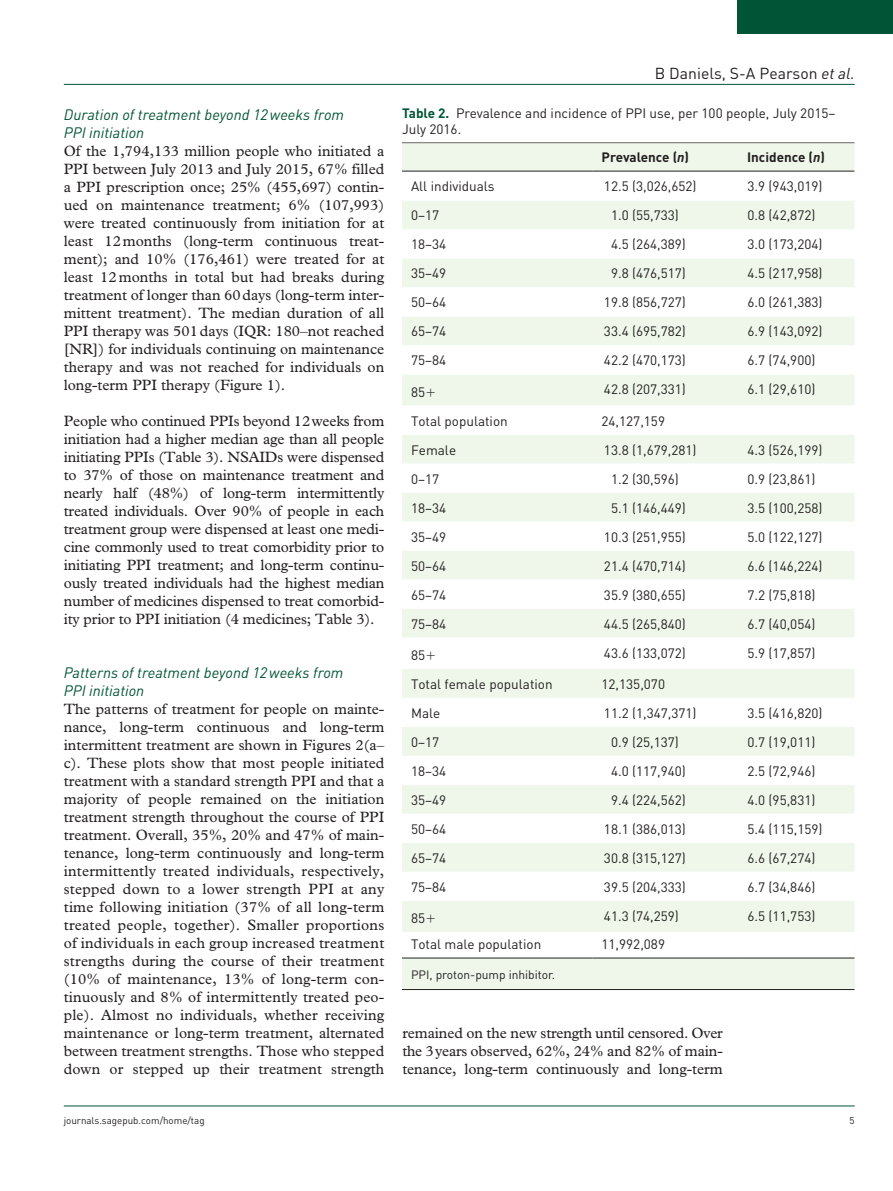
<style>
.page{position:relative;width:893px;height:1191px;background:#fff}
.page>*{position:absolute;margin:0;border:0;box-sizing:border-box;transform-origin:0 0}
.t1{font:15.75px "DIN";color:#231f20}
.t2{font:15px/18px "Plantin Std";color:#231f20;text-align:justify}
.t3{font:italic 15px/18px "DIN";color:#015436}
.t4{font:13.5px/15.8px "DIN";color:#231f20}
.t5{font:700 13.5px "DIN";color:#231f20}
.t6{font:12px "DIN";color:#231f20}
.t7{font:9.75px "DIN";color:#231f20}
.s1{font-style:italic}
.s2{font-weight:700;color:#015436}
</style>
<div class="page">
<hr style="left:64px;top:84px;width:791px;height:1px;background:#015436">
<hr style="left:64px;top:1105px;width:791px;height:1px;background:#015436">
<div style="left:738px;top:0;width:155px;height:34px;background:#015436"></div>
<div style="left:402px;top:949px;width:452px;height:40px;background:#eff7ea"></div>
<hr style="left:402px;top:989px;width:452px;height:1px;background:#231f20">
<svg style="left:402px;top:143px;width:452px;height:28px;fill:#eff7ea"></svg>
<svg style="left:402px;top:201px;width:452px;height:756px"></svg>
<hr style="left:402px;top:171px;width:190px;height:1px;background:#231f20">
<hr style="left:592px;top:171px;width:146px;height:1px;background:#231f20">
<hr style="left:738px;top:171px;width:116px;height:1px;background:#231f20">
<hr style="left:402px;top:957px;width:190px;height:1px;background:#231f20">
<hr style="left:592px;top:957px;width:146px;height:1px;background:#231f20">
<hr style="left:738px;top:957px;width:116px;height:1px;background:#231f20">
<svg style="left:427px;top:388px;width:8px;height:8px"></svg>
<svg style="left:427px;top:651px;width:8px;height:8px"></svg>
<svg style="left:427px;top:914px;width:8px;height:8px"></svg>
<p class="t3" style="left:64px;top:105px;width:282px">Duration of treatment beyond 12weeks from<br>PPI initiation</p>
<p class="t2" style="left:64px;top:142px;width:322px">Of the 1,794,133 million people who initiated a PPI between July 2013 and July 2015, 67% filled a PPI prescription once; 25% (455,697) contin&shy;ued on maintenance treatment; 6% (107,993) were treated continuously from initiation for at least 12months (long-term continuous treat&shy;ment); and 10% (176,461) were treated for at least 12months in total but had breaks during treatment of longer than 60days (long-term inter&shy;mittent treatment). The median duration of all PPI therapy was 501days (IQR: 180–not reached [NR]) for individuals continuing on maintenance therapy and was not reached for individuals on long-term PPI therapy (Figure 1).</p>
<p class="t2" style="left:64px;top:412px;width:322px">People who continued PPIs beyond 12weeks from initiation had a higher median age than all people initiating PPIs (Table 3). NSAIDs were dispensed to 37% of those on maintenance treatment and nearly half (48%) of long-term intermittently treated individuals. Over 90% of people in each treatment group were dispensed at least one medi&shy;cine commonly used to treat comorbidity prior to initiating PPI treatment; and long-term continu&shy;ously treated individuals had the highest median number of medicines dispensed to treat comorbid&shy;ity prior to PPI initiation (4 medicines; Table 3).</p>
<p class="t3" style="left:64px;top:663px;width:281px">Patterns of treatment beyond 12weeks from<br>PPI initiation</p>
<p class="t2" style="left:64px;top:700px;width:322px">The patterns of treatment for people on mainte&shy;nance, long-term continuous and long-term intermittent treatment are shown in Figures 2(a– c). These plots show that most people initiated treatment with a standard strength PPI and that a majority of people remained on the initiation treatment strength throughout the course of PPI treatment. Overall, 35%, 20% and 47% of main&shy;tenance, long-term continuously and long-term intermittently treated individuals, respectively, stepped down to a lower strength PPI at any time following initiation (37% of all long-term treated people, together). Smaller proportions of individuals in each group increased treatment strengths during the course of their treatment (10% of maintenance, 13% of long-term con&shy;tinuously and 8% of intermittently treated peo&shy;ple). Almost no individuals, whether receiving maintenance or long-term treatment, alternated between treatment strengths. Those who stepped down or stepped up their treatment strength</p>
<p class="t1" style="left:655px;top:63px;width:201px">B Daniels, S-A Pearson <span class="s1">et al.</span></p>
<p class="t4" style="left:402px;top:105px;width:435px"><span class="s2">Table 2.</span> Prevalence and incidence of PPI use, per 100 people, July 2015–<br>July 2016.</p>
<p class="t5" style="left:602px;top:148px;width:89px">Prevalence (<span class="s1">n</span>)</p>
<p class="t5" style="left:747px;top:148px;width:79px">Incidence (<span class="s1">n</span>)</p>
<p class="t4" style="left:411px;top:178px;width:85px">All individuals</p>
<p class="t4" style="left:604px;top:178px;width:94px">12.5 (3,026,652)</p>
<p class="t4" style="left:747px;top:178px;width:76px">3.9 (943,019)</p>
<p class="t4" style="left:411px;top:207px;width:30px">0–17</p>
<p class="t4" style="left:611px;top:207px;width:69px">1.0 (55,733)</p>
<p class="t4" style="left:747px;top:207px;width:69px">0.8 (42,872)</p>
<p class="t4" style="left:411px;top:236px;width:37px">18–34</p>
<p class="t4" style="left:611px;top:236px;width:76px">4.5 (264,389)</p>
<p class="t4" style="left:747px;top:236px;width:76px">3.0 (173,204)</p>
<p class="t4" style="left:411px;top:265px;width:37px">35–49</p>
<p class="t4" style="left:611px;top:265px;width:76px">9.8 (476,517)</p>
<p class="t4" style="left:747px;top:265px;width:76px">4.5 (217,958)</p>
<p class="t4" style="left:411px;top:294px;width:37px">50–64</p>
<p class="t4" style="left:604px;top:294px;width:84px">19.8 (856,727)</p>
<p class="t4" style="left:747px;top:294px;width:76px">6.0 (261,383)</p>
<p class="t4" style="left:411px;top:323px;width:37px">65–74</p>
<p class="t4" style="left:604px;top:323px;width:84px">33.4 (695,782)</p>
<p class="t4" style="left:747px;top:323px;width:76px">6.9 (143,092)</p>
<p class="t4" style="left:411px;top:352px;width:37px">75–84</p>
<p class="t4" style="left:604px;top:352px;width:84px">42.2 (470,173)</p>
<p class="t4" style="left:747px;top:352px;width:69px">6.7 (74,900)</p>
<p class="t4" style="left:411px;top:384px;width:16px">85</p>
<p class="t4" style="left:604px;top:381px;width:84px">42.8 (207,331)</p>
<p class="t4" style="left:747px;top:381px;width:69px">6.1 (29,610)</p>
<p class="t4" style="left:411px;top:413px;width:98px">Total population</p>
<p class="t4" style="left:601px;top:413px;width:65px">24,127,159</p>
<p class="t4" style="left:411px;top:441px;width:47px">Female</p>
<p class="t4" style="left:604px;top:441px;width:94px">13.8 (1,679,281)</p>
<p class="t4" style="left:747px;top:441px;width:76px">4.3 (526,199)</p>
<p class="t4" style="left:411px;top:470px;width:30px">0–17</p>
<p class="t4" style="left:611px;top:470px;width:69px">1.2 (30,596)</p>
<p class="t4" style="left:747px;top:470px;width:69px">0.9 (23,861)</p>
<p class="t4" style="left:411px;top:499px;width:37px">18–34</p>
<p class="t4" style="left:611px;top:499px;width:76px">5.1 (146,449)</p>
<p class="t4" style="left:747px;top:499px;width:76px">3.5 (100,258)</p>
<p class="t4" style="left:411px;top:528px;width:37px">35–49</p>
<p class="t4" style="left:604px;top:528px;width:84px">10.3 (251,955)</p>
<p class="t4" style="left:747px;top:528px;width:76px">5.0 (122,127)</p>
<p class="t4" style="left:411px;top:557px;width:37px">50–64</p>
<p class="t4" style="left:604px;top:557px;width:84px">21.4 (470,714)</p>
<p class="t4" style="left:747px;top:557px;width:76px">6.6 (146,224)</p>
<p class="t4" style="left:411px;top:586px;width:37px">65–74</p>
<p class="t4" style="left:604px;top:586px;width:84px">35.9 (380,655)</p>
<p class="t4" style="left:747px;top:586px;width:69px">7.2 (75,818)</p>
<p class="t4" style="left:411px;top:615px;width:37px">75–84</p>
<p class="t4" style="left:604px;top:615px;width:84px">44.5 (265,840)</p>
<p class="t4" style="left:747px;top:615px;width:69px">6.7 (40,054)</p>
<p class="t4" style="left:411px;top:647px;width:16px">85</p>
<p class="t4" style="left:604px;top:644px;width:84px">43.6 (133,072)</p>
<p class="t4" style="left:747px;top:644px;width:69px">5.9 (17,857)</p>
<p class="t4" style="left:411px;top:676px;width:143px">Total female population</p>
<p class="t4" style="left:601px;top:676px;width:65px">12,135,070</p>
<p class="t4" style="left:411px;top:705px;width:31px">Male</p>
<p class="t4" style="left:604px;top:705px;width:94px">11.2 (1,347,371)</p>
<p class="t4" style="left:747px;top:705px;width:76px">3.5 (416,820)</p>
<p class="t4" style="left:411px;top:734px;width:30px">0–17</p>
<p class="t4" style="left:611px;top:734px;width:69px">0.9 (25,137)</p>
<p class="t4" style="left:747px;top:734px;width:69px">0.7 (19,011)</p>
<p class="t4" style="left:411px;top:763px;width:37px">18–34</p>
<p class="t4" style="left:611px;top:763px;width:76px">4.0 (117,940)</p>
<p class="t4" style="left:747px;top:763px;width:69px">2.5 (72,946)</p>
<p class="t4" style="left:411px;top:792px;width:37px">35–49</p>
<p class="t4" style="left:611px;top:792px;width:76px">9.4 (224,562)</p>
<p class="t4" style="left:747px;top:792px;width:69px">4.0 (95,831)</p>
<p class="t4" style="left:411px;top:821px;width:37px">50–64</p>
<p class="t4" style="left:604px;top:821px;width:84px">18.1 (386,013)</p>
<p class="t4" style="left:747px;top:821px;width:76px">5.4 (115,159)</p>
<p class="t4" style="left:411px;top:850px;width:37px">65–74</p>
<p class="t4" style="left:604px;top:850px;width:84px">30.8 (315,127)</p>
<p class="t4" style="left:747px;top:850px;width:69px">6.6 (67,274)</p>
<p class="t4" style="left:411px;top:879px;width:37px">75–84</p>
<p class="t4" style="left:604px;top:879px;width:84px">39.5 (204,333)</p>
<p class="t4" style="left:747px;top:879px;width:69px">6.7 (34,846)</p>
<p class="t4" style="left:411px;top:910px;width:16px">85</p>
<p class="t4" style="left:604px;top:907px;width:76px">41.3 (74,259)</p>
<p class="t4" style="left:747px;top:907px;width:69px">6.5 (11,753)</p>
<p class="t4" style="left:411px;top:936px;width:132px">Total male population</p>
<p class="t4" style="left:601px;top:936px;width:65px">11,992,089</p>
<p class="t6" style="left:411px;top:966px;width:145px">PPI, proton-pump inhibitor.</p>
<p class="t2" style="left:402px;top:1024px;width:322px">remained on the new strength until censored. Over the 3years observed, 62%, 24% and 82% of main&shy;tenance, long-term continuously and long-term</p>
<p class="t7" style="left:64px;top:1114px;width:142px">journals.sagepub.com/home/tag</p>
<p class="t7" style="left:850px;top:1114px;width:7px">5</p>
</div>
